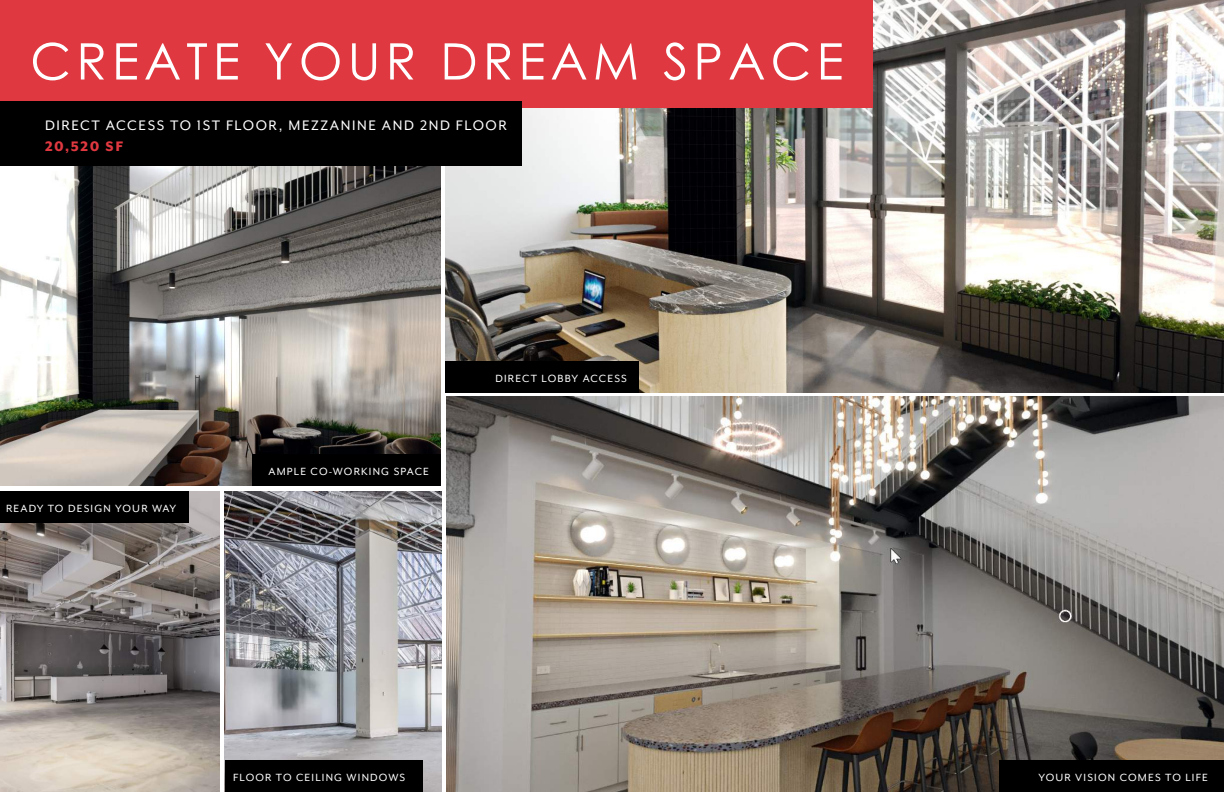
<style>
.page{position:relative;width:1224px;height:792px;background:#fff}
.page>*{position:absolute;margin:0;border:0;box-sizing:border-box;transform-origin:0 0}
.t1{font:50.4px "Century Gothic";letter-spacing:.1em;color:#fff}
.t2{font:15.9px "Mr Eaves Mod OT";letter-spacing:.1em;color:#fff}
.t3{font:800 15.9px "Mr Eaves Mod OT";letter-spacing:.1em;color:#e03840}
.t4{font:12px "Mr Eaves Mod OT";letter-spacing:.1em;color:#fff}
</style>
<div class="page">
<img style="left:0;top:166px;width:441px;height:320px">
<img style="left:446px;top:0;width:778px;height:393px">
<img style="left:0;top:491px;width:220px;height:301px">
<img style="left:224px;top:491px;width:218px;height:301px">
<img style="left:446px;top:396px;width:778px;height:396px">
<div style="left:0;top:0;width:873px;height:108px;background:#e03840"></div>
<div style="left:0;top:101px;width:522px;height:65px;background:#000"></div>
<div style="left:252px;top:454px;width:189px;height:32px;background:#000"></div>
<div style="left:0;top:491px;width:189px;height:32px;background:#000"></div>
<div style="left:446px;top:361px;width:193px;height:32px;background:#000"></div>
<div style="left:999px;top:760px;width:225px;height:32px;background:#000"></div>
<div style="left:225px;top:760px;width:198px;height:32px;background:#000"></div>
<h1 class="t1" style="left:30px;top:26px;width:815px">CREATE YOUR DREAM SPACE</h1>
<h2 class="t2" style="left:45px;top:117px;width:463px">DIRECT ACCESS TO 1ST FLOOR, MEZZANINE AND 2ND FLOOR</h2>
<h2 class="t3" style="left:45px;top:137px;width:79px">20,520 SF</h2>
<p class="t4" style="left:6px;top:502px;width:172px">READY TO DESIGN YOUR WAY</p>
<p class="t4" style="left:268px;top:465px;width:162px">AMPLE CO-WORKING SPACE</p>
<p class="t4" style="left:495px;top:372px;width:133px">DIRECT LOBBY ACCESS</p>
<p class="t4" style="left:233px;top:771px;width:174px">FLOOR TO CEILING WINDOWS</p>
<p class="t4" style="left:1039px;top:771px;width:171px">YOUR VISION COMES TO LIFE</p>
</div>
